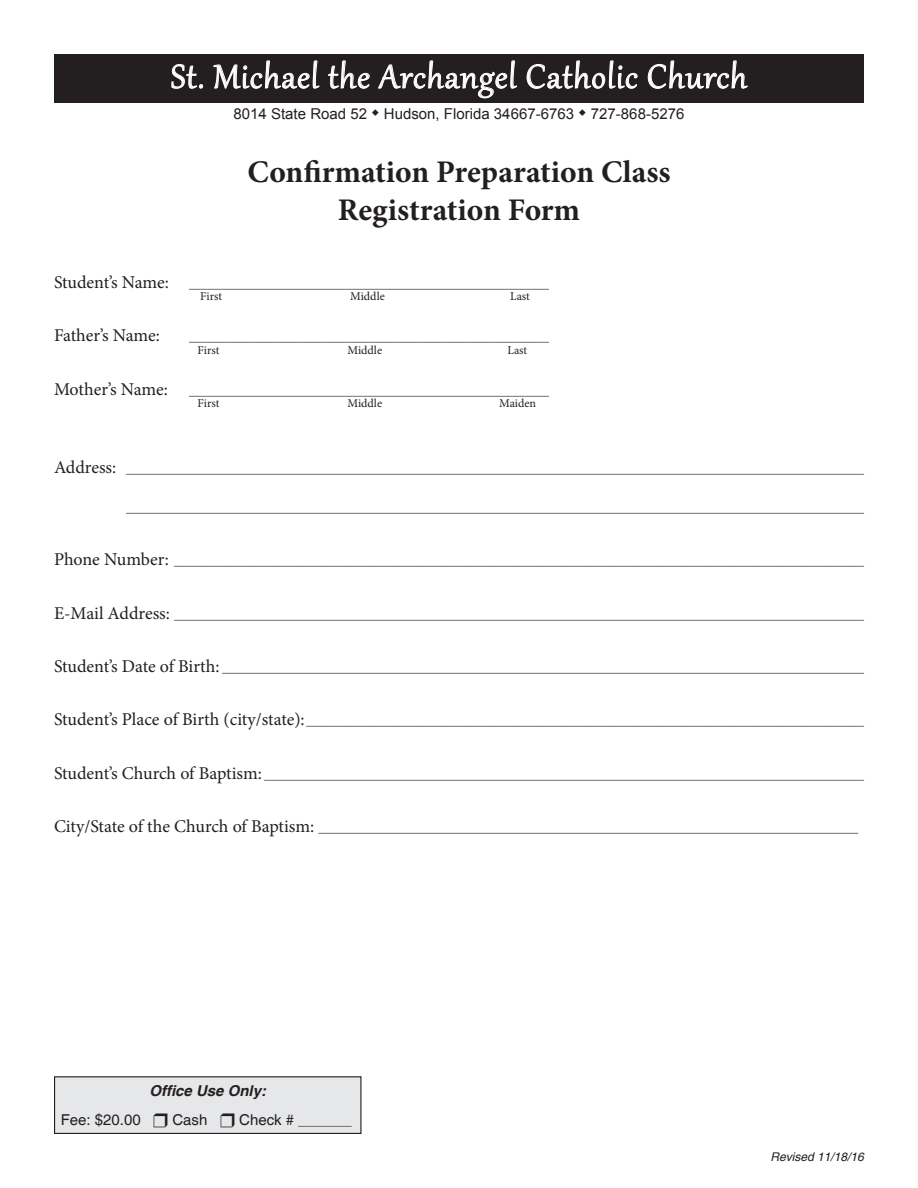
<style>
.page{position:relative;width:918px;height:1188px;background:#fff}
.page>*{position:absolute;margin:0;border:0;box-sizing:border-box;transform-origin:0 0}
.t1{font:40.5px "Gabriola";letter-spacing:.03em;color:#fff}
.t2{font:700 31.5px "Minion Pro";color:#231f20}
.t3{font:18px "Minion Pro";letter-spacing:-.005em;color:#231f20}
.t4{font:15px "Arial";color:#231f20}
.t5{font:italic 700 15px "Helvetica";color:#231f20}
.t6{font:15px "Helvetica";color:#231f20}
.t7{font:12px "Minion Pro";color:#231f20}
.t8{font:italic 12px "Helvetica";color:#231f20}
.t9{font:12px "Helvetica";color:#231f20}
.s1{font-size:18px}
.s2{font-size:15px}
</style>
<div class="page">
<div style="left:54px;top:54px;width:810px;height:49px;background:#231f20"></div>
<svg style="left:171px;top:64px;width:32px;height:25px"></svg>
<svg style="left:213px;top:60px;width:107px;height:29px"></svg>
<svg style="left:328px;top:60px;width:42px;height:29px"></svg>
<svg style="left:378px;top:60px;width:139px;height:39px"></svg>
<svg style="left:526px;top:60px;width:112px;height:29px"></svg>
<svg style="left:647px;top:60px;width:101px;height:29px"></svg>
<div style="left:55px;top:1077px;width:306px;height:56px;background:#e6e7e9"></div>
<div style="left:54px;top:1076px;width:308px;height:58px;border:1px solid #231f20"></div>
<p class="t1" style="left:171px;top:50px;width:578px">St. Michael the Archangel Catholic Church</p>
<p class="t4" style="left:234px;top:104px;width:452px">8014 State Road 52 Hudson, Florida 34667-6763 727-868-5276</p>
<p class="t2" style="left:248px;top:150px;width:424px">Confirmation Preparation Class</p>
<p class="t2" style="left:338px;top:188px;width:244px">Registration Form</p>
<p class="t7" style="left:54px;top:276px;width:496px"><span class="s1">Student’s Name:</span> ____________________________________________________________</p>
<p class="t3" style="left:54px;top:324px;width:108px">Father’s Name:</p>
<p class="t7" style="left:189px;top:329px;width:361px">____________________________________________________________</p>
<p class="t7" style="left:54px;top:383px;width:496px"><span class="s1">Mother’s Name:</span> ____________________________________________________________</p>
<p class="t7" style="left:200px;top:289px;width:23px">First</p>
<p class="t7" style="left:350px;top:289px;width:36px">Middle</p>
<p class="t7" style="left:510px;top:289px;width:21px">Last</p>
<p class="t7" style="left:197px;top:342px;width:23px">First</p>
<p class="t7" style="left:347px;top:342px;width:36px">Middle</p>
<p class="t7" style="left:507px;top:342px;width:21px">Last</p>
<p class="t7" style="left:197px;top:395px;width:23px">First</p>
<p class="t7" style="left:347px;top:395px;width:36px">Middle</p>
<p class="t7" style="left:499px;top:395px;width:38px">Maiden</p>
<p class="t7" style="left:54px;top:461px;width:811px"><span class="s1">Address:</span> ___________________________________________________________________________________________________________________________</p>
<p class="t7" style="left:126px;top:500px;width:739px">___________________________________________________________________________________________________________________________</p>
<p class="t7" style="left:54px;top:553px;width:811px"><span class="s1">Phone Number:</span> ___________________________________________________________________________________________________________________</p>
<p class="t7" style="left:54px;top:607px;width:811px"><span class="s1">E-Mail Address:</span> ___________________________________________________________________________________________________________________</p>
<p class="t7" style="left:54px;top:660px;width:811px"><span class="s1">Student’s Date of Birth:</span> ___________________________________________________________________________________________________________</p>
<p class="t7" style="left:54px;top:713px;width:811px"><span class="s1">Student’s Place of Birth (city/state):</span>_____________________________________________________________________________________________</p>
<p class="t7" style="left:54px;top:767px;width:811px"><span class="s1">Student’s Church of Baptism:</span> ____________________________________________________________________________________________________</p>
<p class="t7" style="left:54px;top:820px;width:806px"><span class="s1">City/State of the Church of Baptism:</span> __________________________________________________________________________________________</p>
<p class="t5" style="left:149px;top:1081px;width:118px">Office Use Only:</p>
<p class="t6" style="left:61px;top:1111px;width:82px">Fee: $20.00</p>
<p class="t6" style="left:172px;top:1111px;width:37px">Cash</p>
<p class="t9" style="left:239px;top:1113px;width:114px"><span class="s2">Check #</span> ________</p>
<p class="t8" style="left:771px;top:1149px;width:95px">Revised 11/18/16</p>
</div>
